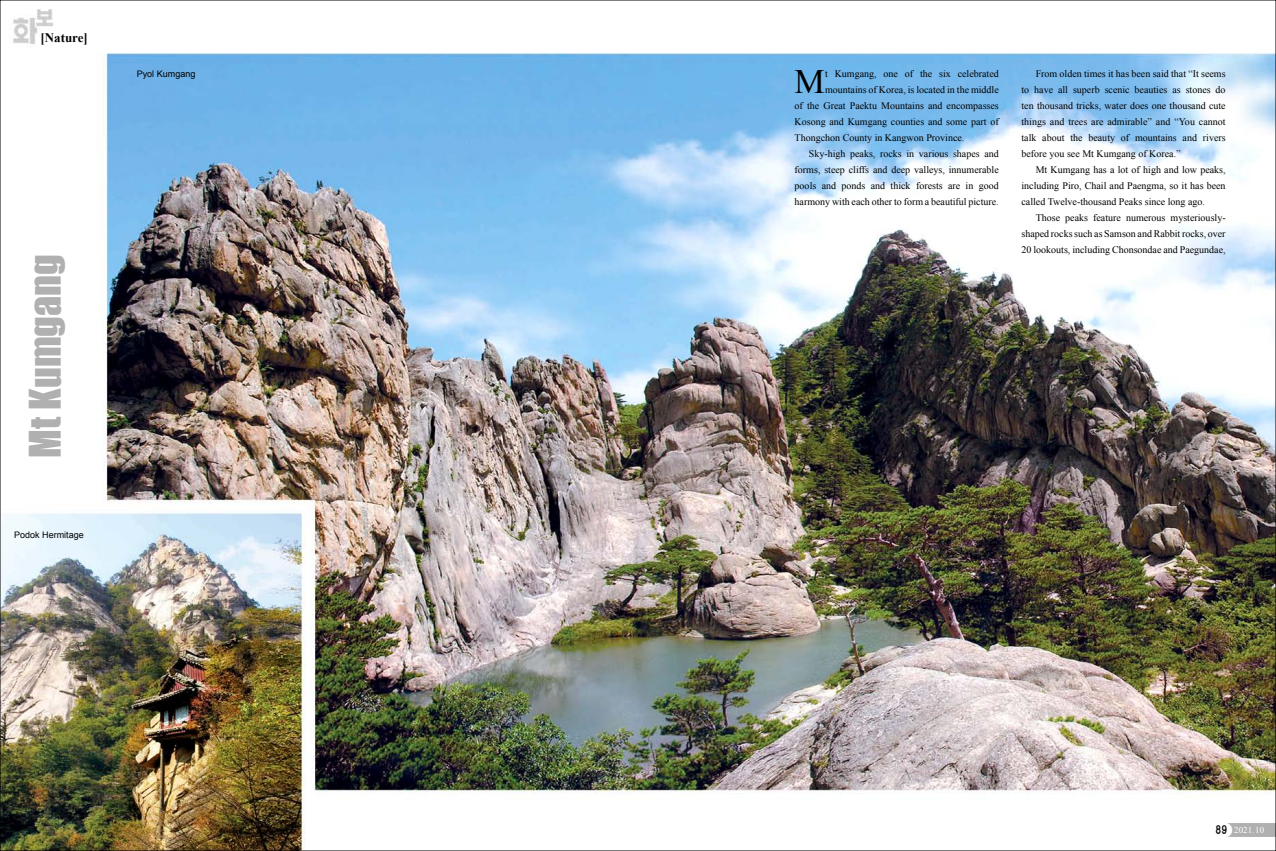
<style>
.page{position:relative;width:1276px;height:851px;background:#fff}
.page>*{position:absolute;margin:0;border:0;box-sizing:border-box;transform-origin:0 0}
.t1{font:40px "Impact";color:#b0b0b0}
.t2{font:34.2px "Times New Roman";color:#000}
.t3{font:700 13px "Times New Roman";color:#000}
.t4{font:10px/16px "Times New Roman";color:#000;text-align:justify}
.t5{font:9px "Arial";color:#000}
.t6{font:9px "Times New Roman";color:#fff}
.s1{font-family:"WK Gothic";font-size:10px;color:#000}
</style>
<div class="page">
<img style="left:0;top:0;width:1276px;height:850px">
<h3 class="t3" style="left:41px;top:28px;width:49px">[Nature]</h3>
<p class="t5" style="left:137px;top:68px;width:60px">Pyol Kumgang</p>
<h1 class="t1" style="left:14px;top:457px;width:205px;rotate:-90deg">Mt Kumgang</h1>
<p class="t5" style="left:14px;top:528px;width:71px">Podok Hermitage</p>
<h2 class="t2" style="left:794px;top:59px;width:32px">M</h2>
<p class="t4" style="left:825px;top:66px;width:175px">t Kumgang, one of the six celebrated</p>
<p class="t4" style="left:825px;top:82px;width:175px">mountains of Korea, is located in the middle</p>
<p class="t4" style="left:794px;top:98px;width:206px">of the Great Paektu Mountains and encompasses</p>
<p class="t4" style="left:794px;top:114px;width:206px">Kosong and Kumgang counties and some part of</p>
<p class="t4" style="left:794px;top:130px;width:171px">Thongchon County in Kangwon Province.</p>
<p class="t4" style="left:809px;top:146px;width:191px">Sky-high peaks, rocks in various shapes and</p>
<p class="t4" style="left:794px;top:162px;width:206px">forms, steep cliffs and deep valleys, innumerable</p>
<p class="t4" style="left:794px;top:178px;width:206px">pools and ponds and thick forests are in good</p>
<p class="t4" style="left:794px;top:194px;width:206px">harmony with each other to form a beautiful picture.</p>
<p class="t4" style="left:1021px;top:66px;width:206px;text-indent:14px">From olden times it has been said that “It seems to have all superb scenic beauties as stones do ten thousand tricks, water does one thousand cute things and trees are admirable” and “You cannot talk about the beauty of mountains and rivers before you see Mt Kumgang of Korea.”</p>
<p class="t4" style="left:1021px;top:162px;width:206px;text-indent:14px">Mt Kumgang has a lot of high and low peaks, including Piro, Chail and Paengma, so it has been called Twelve-thousand Peaks since long ago.</p>
<p class="t4" style="left:1021px;top:210px;width:206px;text-indent:14px">Those peaks feature numerous mysteriously&shy;shaped rocks such as Samson and Rabbit rocks, over 20 lookouts, including Chonsondae and Paegundae,</p>
<p class="t6" style="left:1215px;top:823px;width:50px"><span class="s1">89</span> 2021. 10</p>
</div>
